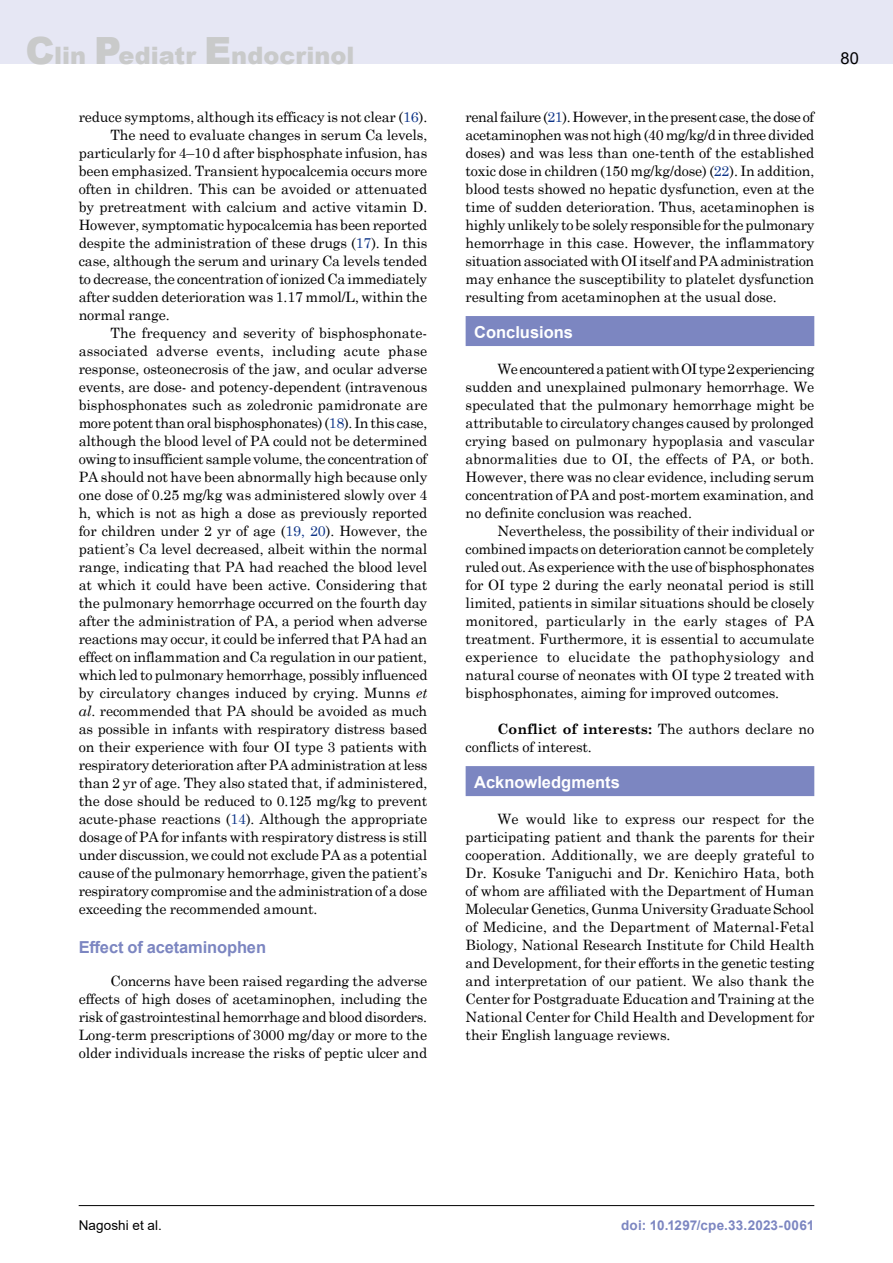
<style>
.page{position:relative;width:893px;height:1263px;background:#fff}
.page>*{position:absolute;margin:0;border:0;box-sizing:border-box;transform-origin:0 0}
.t1{font:900 24px "Arial";color:#c9caca}
.t2{font:700 16.5px "Arial";color:#fff}
.t3{font:700 16.5px "Arial";letter-spacing:-.01em;color:#7c86c1}
.t4{font:16.5px "Arial";color:#000}
.t5{font:14.25px/18px "Century Schoolbook";letter-spacing:-.01em;color:#000;text-align:justify}
.t6{font:14.25px "Century Schoolbook";letter-spacing:.01em;color:#000}
.t7{font:700 13.5px "Arial";letter-spacing:.015em;color:#7c86c1}
.t8{font:13.5px "Arial";letter-spacing:.005em;color:#000}
.s1{font-size:37.5px}
.s2{color:#0c3388}
.s3{font-style:italic}
.s4{font-weight:700}
</style>
<div class="page">
<div style="left:0;top:0;width:893px;height:64px;background:#e6e7f4"></div>
<hr style="left:79px;top:1205px;width:735px;height:1px;background:#000">
<div style="left:466px;top:316px;width:348px;height:30px;background:#7c86c1"></div>
<div style="left:466px;top:766px;width:348px;height:30px;background:#7c86c1"></div>
<h1 class="t1" style="left:26px;top:38px;width:330px"><span class="s1">C</span>lin <span class="s1">P</span>ediatr <span class="s1">E</span>ndocrinol</h1>
<p class="t5" style="left:79px;top:106px;width:350px">reduce symptoms, although its efficacy is not clear (<span class="s2">16</span>).</p>
<p class="t5" style="left:111px;top:124px;width:318px">The need to evaluate changes in serum Ca levels,</p>
<p class="t5" style="left:79px;top:142px;width:350px">particularly for 4–10 d after bisphosphate infusion, has</p>
<p class="t5" style="left:79px;top:160px;width:350px">been emphasized. Transient hypocalcemia occurs more</p>
<p class="t5" style="left:79px;top:178px;width:350px">often in children. This can be avoided or attenuated</p>
<p class="t5" style="left:79px;top:196px;width:350px">by pretreatment with calcium and active vitamin D.</p>
<p class="t5" style="left:79px;top:214px;width:350px">However, symptomatic hypocalcemia has been reported</p>
<p class="t5" style="left:79px;top:232px;width:350px">despite the administration of these drugs (<span class="s2">17</span>). In this</p>
<p class="t5" style="left:79px;top:250px;width:350px">case, although the serum and urinary Ca levels tended</p>
<p class="t5" style="left:79px;top:268px;width:350px">to decrease, the concentration of ionized Ca immediately</p>
<p class="t5" style="left:79px;top:286px;width:350px">after sudden deterioration was 1.17 mmol/L, within the</p>
<p class="t5" style="left:79px;top:304px;width:93px">normal range.</p>
<p class="t5" style="left:111px;top:322px;width:318px">The frequency and severity of bisphosphonate-</p>
<p class="t6" style="left:79px;top:338px;width:350px">associated adverse events, including acute phase</p>
<p class="t5" style="left:79px;top:358px;width:350px">response, osteonecrosis of the jaw, and ocular adverse</p>
<p class="t5" style="left:79px;top:376px;width:350px">events, are dose- and potency-dependent (intravenous</p>
<p class="t5" style="left:79px;top:394px;width:350px">bisphosphonates such as zoledronic pamidronate are</p>
<p class="t5" style="left:79px;top:412px;width:350px">more potent than oral bisphosphonates) (<span class="s2">18</span>). In this case,</p>
<p class="t5" style="left:79px;top:430px;width:350px">although the blood level of PA could not be determined</p>
<p class="t5" style="left:79px;top:448px;width:350px">owing to insufficient sample volume, the concentration of</p>
<p class="t5" style="left:79px;top:466px;width:350px">PA should not have been abnormally high because only</p>
<p class="t5" style="left:79px;top:484px;width:350px">one dose of 0.25 mg/kg was administered slowly over 4</p>
<p class="t5" style="left:79px;top:502px;width:350px">h, which is not as high a dose as previously reported</p>
<p class="t5" style="left:79px;top:520px;width:350px">for children under 2 yr of age (<span class="s2">19, 20</span>). However, the</p>
<p class="t5" style="left:79px;top:538px;width:350px">patient’s Ca level decreased, albeit within the normal</p>
<p class="t5" style="left:79px;top:556px;width:350px">range, indicating that PA had reached the blood level</p>
<p class="t5" style="left:79px;top:574px;width:350px">at which it could have been active. Considering that</p>
<p class="t5" style="left:79px;top:592px;width:350px">the pulmonary hemorrhage occurred on the fourth day</p>
<p class="t5" style="left:79px;top:610px;width:350px">after the administration of PA, a period when adverse</p>
<p class="t5" style="left:79px;top:628px;width:350px">reactions may occur, it could be inferred that PA had an</p>
<p class="t5" style="left:79px;top:646px;width:350px">effect on inflammation and Ca regulation in our patient,</p>
<p class="t5" style="left:79px;top:664px;width:350px">which led to pulmonary hemorrhage, possibly influenced</p>
<p class="t5" style="left:79px;top:682px;width:350px">by circulatory changes induced by crying. Munns <span class="s3">et</span></p>
<p class="t5" style="left:79px;top:700px;width:350px"><span class="s3">al</span>. recommended that PA should be avoided as much</p>
<p class="t5" style="left:79px;top:718px;width:350px">as possible in infants with respiratory distress based</p>
<p class="t5" style="left:79px;top:736px;width:350px">on their experience with four OI type 3 patients with</p>
<p class="t5" style="left:79px;top:754px;width:350px">respiratory deterioration after PA administration at less</p>
<p class="t5" style="left:79px;top:772px;width:350px">than 2 yr of age. They also stated that, if administered,</p>
<p class="t5" style="left:79px;top:790px;width:350px">the dose should be reduced to 0.125 mg/kg to prevent</p>
<p class="t5" style="left:79px;top:808px;width:350px">acute-phase reactions (<span class="s2">14</span>). Although the appropriate</p>
<p class="t5" style="left:79px;top:826px;width:350px">dosage of PA for infants with respiratory distress is still</p>
<p class="t5" style="left:79px;top:844px;width:350px">under discussion, we could not exclude PA as a potential</p>
<p class="t5" style="left:79px;top:862px;width:350px">cause of the pulmonary hemorrhage, given the patient’s</p>
<p class="t5" style="left:79px;top:880px;width:350px">respiratory compromise and the administration of a dose</p>
<p class="t5" style="left:79px;top:898px;width:240px">exceeding the recommended amount.</p>
<p class="t3" style="left:79px;top:935px;width:189px">Effect of acetaminophen</p>
<p class="t5" style="left:79px;top:970px;width:350px;text-indent:32px">Concerns have been raised regarding the adverse effects of high doses of acetaminophen, including the risk of gastrointestinal hemorrhage and blood disorders.<br>Long-term prescriptions of 3000 mg/day or more to the older individuals increase the risks of peptic ulcer and</p>
<p class="t5" style="left:466px;top:106px;width:350px">renal failure (<span class="s2">21</span>). However, in the present case, the dose of acetaminophen was not high (40 mg/kg/d in three divided doses) and was less than one-tenth of the established toxic dose in children (150 mg/kg/dose) (<span class="s2">22</span>). In addition, blood tests showed no hepatic dysfunction, even at the time of sudden deterioration. Thus, acetaminophen is highly unlikely to be solely responsible for the pulmonary hemorrhage in this case. However, the inflammatory situation associated with OI itself and PA administration may enhance the susceptibility to platelet dysfunction resulting from acetaminophen at the usual dose.</p>
<p class="t2" style="left:474px;top:320px;width:101px">Conclusions</p>
<p class="t5" style="left:466px;top:358px;width:350px;text-indent:32px">We encountered a patient with OI type 2 experiencing sudden and unexplained pulmonary hemorrhage. We speculated that the pulmonary hemorrhage might be attributable to circulatory changes caused by prolonged crying based on pulmonary hypoplasia and vascular abnormalities due to OI, the effects of PA, or both.<br>However, there was no clear evidence, including serum concentration of PA and post-mortem examination, and no definite conclusion was reached.</p>
<p class="t5" style="left:466px;top:520px;width:350px;text-indent:32px">Nevertheless, the possibility of their individual or combined impacts on deterioration cannot be completely ruled out. As experience with the use of bisphosphonates for OI type 2 during the early neonatal period is still limited, patients in similar situations should be closely monitored, particularly in the early stages of PA treatment. Furthermore, it is essential to accumulate experience to elucidate the pathophysiology and natural course of neonates with OI type 2 treated with bisphosphonates, aiming for improved outcomes.</p>
<p class="t5" style="left:466px;top:718px;width:350px;text-indent:32px"><span class="s4">Conflict of interests:</span> The authors declare no conflicts of interest.</p>
<p class="t2" style="left:474px;top:770px;width:147px">Acknowledgments</p>
<p class="t5" style="left:466px;top:808px;width:350px;text-indent:32px">We would like to express our respect for the participating patient and thank the parents for their cooperation. Additionally, we are deeply grateful to Dr. Kosuke Taniguchi and Dr. Kenichiro Hata, both of whom are affiliated with the Department of Human Molecular Genetics, Gunma University Graduate School of Medicine, and the Department of Maternal-Fetal Biology, National Research Institute for Child Health and Development, for their efforts in the genetic testing and interpretation of our patient. We also thank the Center for Postgraduate Education and Training at the National Center for Child Health and Development for their English language reviews.</p>
<p class="t4" style="left:840px;top:47px;width:20px">80</p>
<p class="t8" style="left:79px;top:1216px;width:85px">Nagoshi et al.</p>
<p class="t7" style="left:621px;top:1216px;width:195px">doi: 10.1297/cpe.33.2023-0061</p>
</div>
